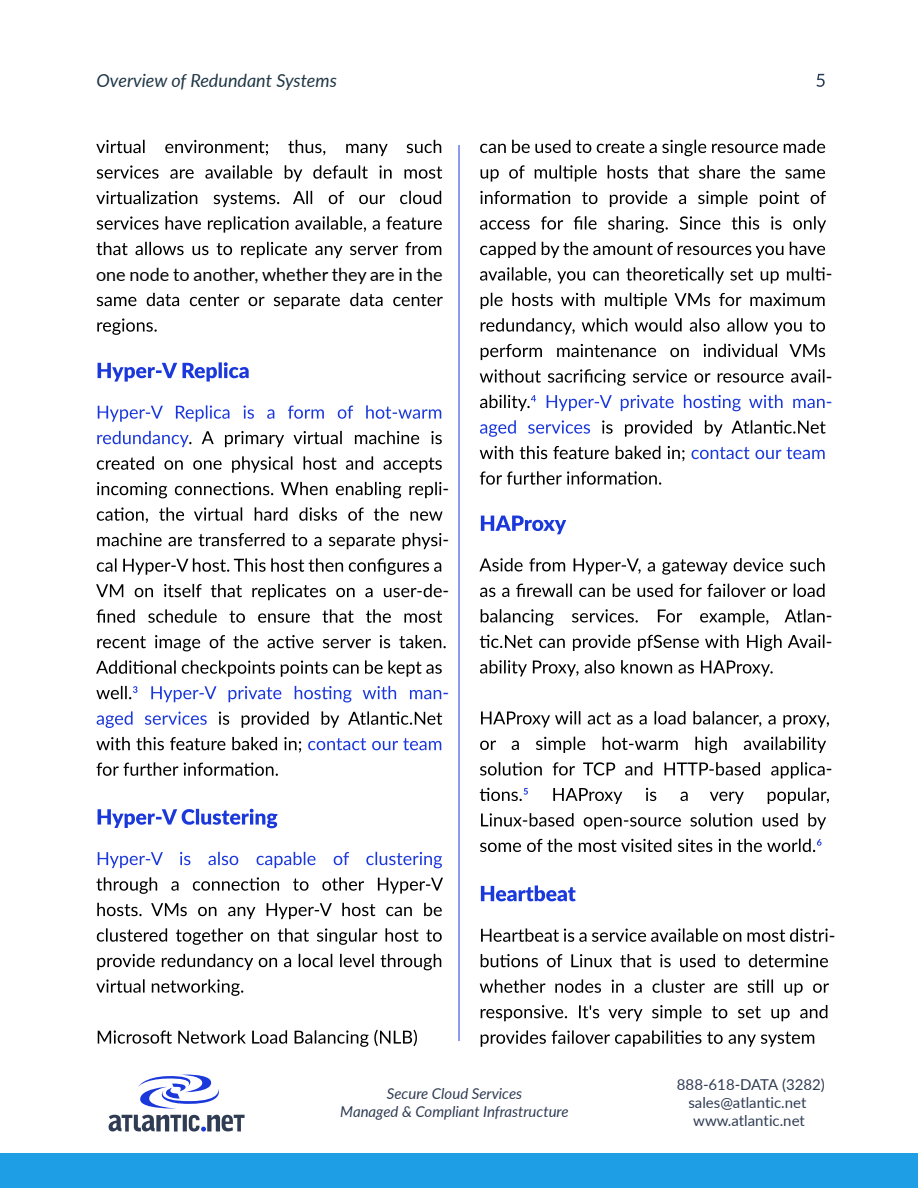
<style>
.page{position:relative;width:918px;height:1188px;background:#fff}
.page>*{position:absolute;margin:0;border:0;box-sizing:border-box;transform-origin:0 0}
.t1{font:18px/25.5px "Lato";color:#000}
.t2{font:italic 18px "Lato";color:#203746}
.t3{font:18px "Lato";color:#1b38db}
.t4{font:15px/18px "Lato";color:#303c54;text-align:center}
.t5{font:italic 15px/18px "Lato";color:#303c54;text-align:center}
</style>
<div class="page">
<svg style="left:480px;top:140px;width:345px;height:16px"></svg>
<svg style="left:481px;top:165px;width:344px;height:17px"></svg>
<svg style="left:480px;top:191px;width:346px;height:16px"></svg>
<svg style="left:480px;top:216px;width:346px;height:17px"></svg>
<svg style="left:480px;top:242px;width:345px;height:16px"></svg>
<svg style="left:480px;top:267px;width:345px;height:17px"></svg>
<svg style="left:481px;top:293px;width:344px;height:16px"></svg>
<svg style="left:481px;top:318px;width:344px;height:17px"></svg>
<svg style="left:481px;top:344px;width:344px;height:16px"></svg>
<svg style="left:480px;top:369px;width:344px;height:17px"></svg>
<svg style="left:480px;top:395px;width:345px;height:16px"></svg>
<svg style="left:480px;top:420px;width:110px;height:17px"></svg>
<svg style="left:602px;top:420px;width:224px;height:17px"></svg>
<svg style="left:480px;top:446px;width:205px;height:15px"></svg>
<svg style="left:692px;top:447px;width:133px;height:12px"></svg>
<svg style="left:480px;top:471px;width:181px;height:14px"></svg>
<svg style="left:96px;top:140px;width:345px;height:16px"></svg>
<svg style="left:97px;top:165px;width:345px;height:17px"></svg>
<svg style="left:96px;top:191px;width:345px;height:16px"></svg>
<svg style="left:97px;top:216px;width:345px;height:17px"></svg>
<svg style="left:96px;top:242px;width:345px;height:16px"></svg>
<svg style="left:97px;top:293px;width:346px;height:16px"></svg>
<svg style="left:97px;top:318px;width:60px;height:17px"></svg>
<hr style="left:459px;top:145px;width:1px;height:896px;background:#1b38db">
<svg style="left:816px;top:74px;width:9px;height:13px"></svg>
<svg style="left:98px;top:362px;width:151px;height:20px"></svg>
<svg style="left:98px;top:405px;width:343px;height:17px"></svg>
<svg style="left:97px;top:431px;width:345px;height:16px"></svg>
<svg style="left:97px;top:456px;width:345px;height:17px"></svg>
<svg style="left:97px;top:482px;width:344px;height:16px"></svg>
<svg style="left:97px;top:507px;width:346px;height:16px"></svg>
<svg style="left:97px;top:533px;width:344px;height:16px"></svg>
<svg style="left:97px;top:558px;width:344px;height:17px"></svg>
<svg style="left:96px;top:584px;width:346px;height:16px"></svg>
<svg style="left:97px;top:609px;width:345px;height:14px"></svg>
<svg style="left:97px;top:635px;width:349px;height:16px"></svg>
<svg style="left:96px;top:660px;width:346px;height:17px"></svg>
<svg style="left:96px;top:686px;width:345px;height:16px"></svg>
<svg style="left:97px;top:711px;width:110px;height:17px"></svg>
<svg style="left:219px;top:711px;width:223px;height:17px"></svg>
<svg style="left:96px;top:737px;width:205px;height:16px"></svg>
<svg style="left:308px;top:738px;width:133px;height:12px"></svg>
<svg style="left:96px;top:762px;width:182px;height:14px"></svg>
<svg style="left:481px;top:885px;width:95px;height:16px"></svg>
<svg style="left:481px;top:928px;width:347px;height:14px"></svg>
<svg style="left:481px;top:954px;width:347px;height:13px"></svg>
<svg style="left:480px;top:979px;width:349px;height:17px"></svg>
<svg style="left:481px;top:1005px;width:346px;height:16px"></svg>
<svg style="left:481px;top:1030px;width:333px;height:17px"></svg>
<svg style="left:481px;top:516px;width:85px;height:18px"></svg>
<svg style="left:479px;top:558px;width:346px;height:17px"></svg>
<svg style="left:480px;top:584px;width:345px;height:13px"></svg>
<svg style="left:481px;top:609px;width:344px;height:17px"></svg>
<svg style="left:480px;top:635px;width:344px;height:16px"></svg>
<svg style="left:480px;top:660px;width:293px;height:16px"></svg>
<svg style="left:481px;top:711px;width:348px;height:16px"></svg>
<svg style="left:480px;top:737px;width:346px;height:16px"></svg>
<svg style="left:480px;top:762px;width:345px;height:16px"></svg>
<svg style="left:480px;top:788px;width:48px;height:13px"></svg>
<svg style="left:553px;top:788px;width:276px;height:16px"></svg>
<svg style="left:481px;top:813px;width:345px;height:17px"></svg>
<svg style="left:480px;top:839px;width:342px;height:13px"></svg>
<svg style="left:98px;top:809px;width:179px;height:19px"></svg>
<svg style="left:98px;top:852px;width:344px;height:16px"></svg>
<svg style="left:96px;top:877px;width:347px;height:17px"></svg>
<svg style="left:97px;top:903px;width:345px;height:16px"></svg>
<svg style="left:97px;top:928px;width:345px;height:17px"></svg>
<svg style="left:97px;top:954px;width:344px;height:16px"></svg>
<svg style="left:96px;top:979px;width:147px;height:17px"></svg>
<svg style="left:98px;top:1030px;width:319px;height:17px"></svg>
<svg style="left:109px;top:1074px;width:136px;height:58px"></svg>
<div style="left:0;top:1154px;width:918px;height:34px;background:#1e9ee4"></div>
<p class="t2" style="left:97px;top:67px;width:242px">Overview of Redundant Systems</p>
<p class="t1" style="left:96px;top:261px;width:348px">one node to another, whether they are in the</p>
<p class="t1" style="left:442px;top:475px;width:8px">-</p>
<p class="t1" style="left:442px;top:526px;width:8px">-</p>
<p class="t1" style="left:442px;top:577px;width:8px">-</p>
<p class="t3" style="left:442px;top:680px;width:8px">-</p>
<p class="t1" style="left:826px;top:260px;width:8px">-</p>
<p class="t1" style="left:826px;top:362px;width:8px">-</p>
<p class="t3" style="left:826px;top:389px;width:8px">-</p>
<p class="t1" style="left:826px;top:602px;width:8px">- -</p>
<p class="t1" style="left:826px;top:755px;width:8px">-</p>
<p class="t1" style="left:829px;top:922px;width:8px">-</p>
<p class="t5" style="left:340px;top:1084px;width:230px">Secure Cloud Services<br>Managed &amp; Compliant Infrastructure</p>
<p class="t4" style="left:677px;top:1075px;width:150px">888-618-DATA (3282) sales@atlantic.net www.atlantic.net</p>
</div>
